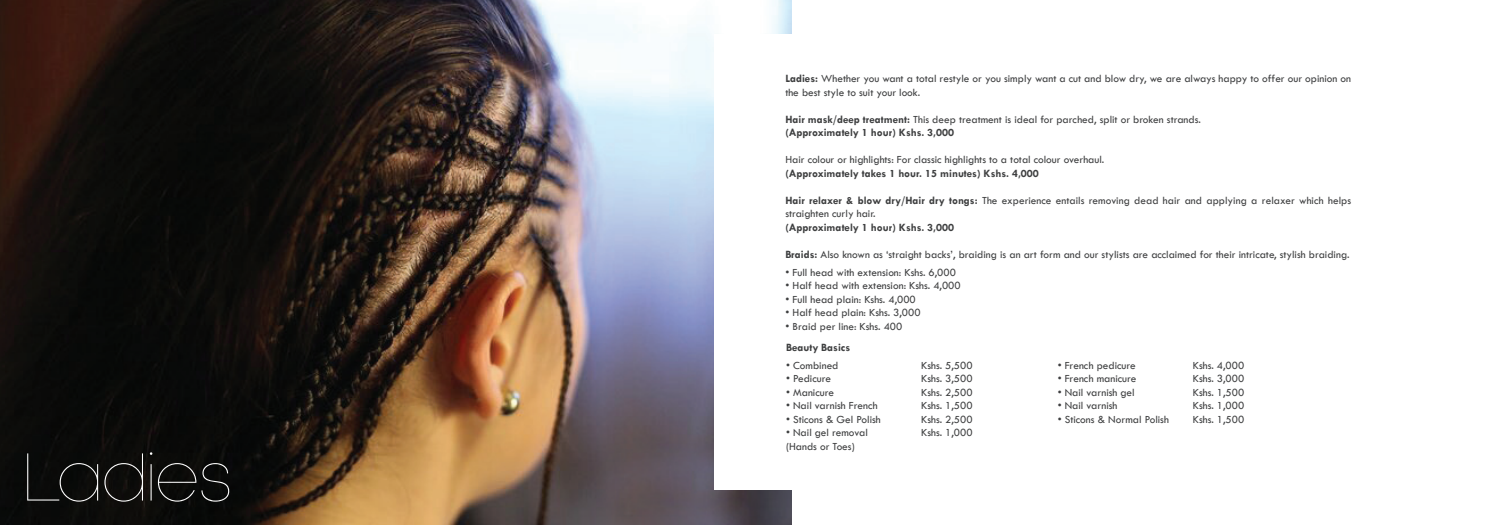
<style>
.page{position:relative;width:1489px;height:525px;background:#fff}
.page>*{position:absolute;margin:0;border:0;box-sizing:border-box;transform-origin:0 0}
.t1{font:100 62.75px "Kamerik 105";color:#fff}
.t2{font:11.25px/13.5px "Tw Cen";color:#3e3f40}
.t3{font:700 11.25px "Tw Cen";color:#3e3f40}
.s1{font-weight:700}
</style>
<div class="page">
<img style="left:0;top:0;width:791px;height:524px">
<div style="left:714px;top:35px;width:456px;height:455px;background:#fff"></div>
<h1 class="t1" style="left:23px;top:442px;width:210px">Ladies</h1>
<p class="t2" style="left:785px;top:72px;width:567px"><span class="s1">Ladies:</span> Whether you want a total restyle or you simply want a cut and blow dry, we are always happy to offer our opinion on the best style to suit your look.</p>
<p class="t2" style="left:785px;top:112px;width:417px"><span class="s1">Hair mask/deep treatment:</span> This deep treatment is ideal for parched, split or broken strands. <span class="s1">(Approximately 1 hour) Kshs. 3,000</span></p>
<p class="t2" style="left:785px;top:153px;width:320px">Hair colour or highlights: For classic highlights to a total colour overhaul.</p>
<p class="t3" style="left:785px;top:166px;width:255px">(Approximately takes 1 hour. 15 minutes) Kshs. 4,000</p>
<p class="t2" style="left:785px;top:193px;width:567px"><span class="s1">Hair relaxer &amp; blow dry/Hair dry tongs:</span> The experience entails removing dead hair and applying a relaxer which helps straighten curly hair.</p>
<p class="t3" style="left:785px;top:220px;width:170px">(Approximately 1 hour) Kshs. 3,000</p>
<p class="t2" style="left:785px;top:247px;width:565px"><span class="s1">Braids:</span> Also known as ‘straight backs’, braiding is an art form and our stylists are acclaimed for their intricate, stylish braiding.</p>
<p class="t2" style="left:785px;top:265px;width:172px">• Full head with extension: Kshs. 6,000</p>
<p class="t2" style="left:785px;top:278px;width:177px">• Half head with extension: Kshs. 4,000</p>
<p class="t2" style="left:785px;top:292px;width:132px">• Full head plain: Kshs. 4,000</p>
<p class="t2" style="left:785px;top:305px;width:137px">• Half head plain: Kshs. 3,000</p>
<p class="t2" style="left:785px;top:319px;width:118px">• Braid per line: Kshs. 400</p>
<p class="t2" style="left:786px;top:358px;width:54px">• Combined</p>
<p class="t2" style="left:921px;top:358px;width:53px">Kshs. 5,500</p>
<p class="t2" style="left:786px;top:372px;width:46px">• Pedicure</p>
<p class="t2" style="left:921px;top:372px;width:53px">Kshs. 3,500</p>
<p class="t2" style="left:786px;top:385px;width:49px">• Manicure</p>
<p class="t2" style="left:921px;top:385px;width:53px">Kshs. 2,500</p>
<p class="t2" style="left:786px;top:399px;width:93px">• Nail varnish French</p>
<p class="t2" style="left:921px;top:399px;width:53px">Kshs. 1,500</p>
<p class="t2" style="left:786px;top:412px;width:96px">• Sticons &amp; Gel Polish</p>
<p class="t2" style="left:921px;top:412px;width:53px">Kshs. 2,500</p>
<p class="t2" style="left:786px;top:426px;width:83px">• Nail gel removal</p>
<p class="t2" style="left:921px;top:426px;width:53px">Kshs. 1,000</p>
<p class="t2" style="left:786px;top:439px;width:70px">(Hands or Toes)</p>
<p class="t3" style="left:786px;top:341px;width:66px">Beauty Basics</p>
<p class="t2" style="left:1057px;top:358px;width:80px">• French pedicure</p>
<p class="t2" style="left:1192px;top:358px;width:53px">Kshs. 4,000</p>
<p class="t2" style="left:1057px;top:371px;width:80px">• French manicure</p>
<p class="t2" style="left:1192px;top:371px;width:53px">Kshs. 3,000</p>
<p class="t2" style="left:1057px;top:385px;width:78px">• Nail varnish gel</p>
<p class="t2" style="left:1192px;top:385px;width:53px">Kshs. 1,500</p>
<p class="t2" style="left:1057px;top:398px;width:61px">• Nail varnish</p>
<p class="t2" style="left:1192px;top:398px;width:53px">Kshs. 1,000</p>
<p class="t2" style="left:1057px;top:412px;width:113px">• Sticons &amp; Normal Polish</p>
<p class="t2" style="left:1192px;top:412px;width:53px">Kshs. 1,500</p>
</div>
